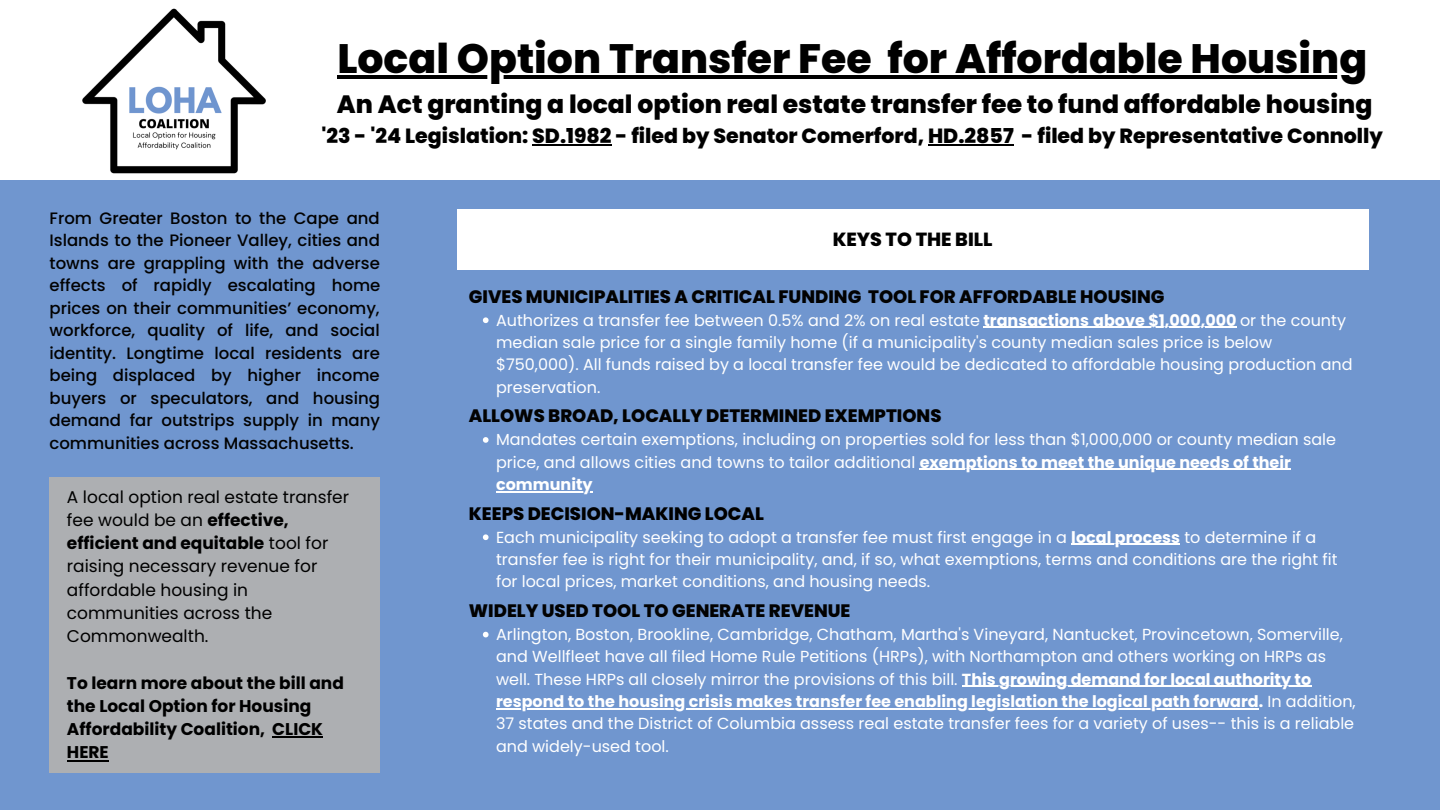
<style>
.page{position:relative;width:1440px;height:810px;background:#fff}
.page>*{position:absolute;margin:0;border:0;box-sizing:border-box;transform-origin:0 0}
.t1{font:800 41px "Poppins";color:#000}
.t2{font:800 25.1px "Poppins";color:#000}
.t3{font:800 20.5px "Poppins";color:#000}
.t4{font:800 19px "Poppins";color:#000}
.t5{font:800 18px "Poppins";color:#020202}
.t6{font:800 18px "Poppins";color:#000}
.t7{font:17px/23.2px "Poppins";color:#000}
.t8{font:700 17px/23.2px "Poppins";color:#000}
.t9{font:500 16.5px/22.5px "Poppins";color:#020202;text-align:justify}
.t10{font:16px/22.3px "Poppins";color:#fff}
.s1{font-weight:700}
</style>
<div class="page">
<img style="left:82px;top:8px;width:184px;height:166px">
<div style="left:0;top:181px;width:1440px;height:629px;background:#7096cf"></div>
<div style="left:50px;top:477px;width:330px;height:296px;background:#adafb2"></div>
<div style="left:457px;top:209px;width:911px;height:61px;background:#fff"></div>
<hr style="left:337px;top:75px;width:535px;height:4px;background:#000">
<hr style="left:872px;top:75px;width:16px;height:4px;background:#000">
<hr style="left:888px;top:75px;width:479px;height:4px;background:#000">
<hr style="left:532px;top:144px;width:80px;height:2px;background:#000">
<hr style="left:928px;top:144px;width:86px;height:2px;background:#000">
<hr style="left:272px;top:737px;width:51px;height:1px;background:#000">
<hr style="left:67px;top:760px;width:42px;height:1px;background:#000">
<svg style="left:483px;top:317px;width:6px;height:6px"></svg>
<hr style="left:983px;top:327px;width:106px;height:1px;background:#fff">
<hr style="left:1093px;top:327px;width:144px;height:1px;background:#fff">
<svg style="left:483px;top:437px;width:6px;height:6px"></svg>
<hr style="left:920px;top:469px;width:371px;height:1px;background:#fff">
<hr style="left:496px;top:491px;width:97px;height:1px;background:#fff">
<svg style="left:483px;top:534px;width:6px;height:6px"></svg>
<hr style="left:1071px;top:544px;width:109px;height:1px;background:#fff">
<svg style="left:483px;top:632px;width:6px;height:5px"></svg>
<hr style="left:962px;top:686px;width:349px;height:1px;background:#fff">
<hr style="left:496px;top:708px;width:763px;height:1px;background:#fff">
<h1 class="t1" style="left:337px;top:30px;width:1031px">Local Option Transfer Fee for Affordable Housing</h1>
<h2 class="t2" style="left:337px;top:86px;width:1037px">An Act granting a local option real estate transfer fee to fund affordable housing</h2>
<p class="t3" style="left:322px;top:121px;width:1063px">'23 - '24 Legislation: SD.1982 - filed by Senator Comerford, HD.2857 - filed by Representative Connolly</p>
<p class="t9" style="left:50px;top:207px;width:332px">From Greater Boston to the Cape and Islands to the Pioneer Valley, cities and towns are grappling with the adverse effects of rapidly escalating home prices on their communities’ economy, workforce, quality of life, and social identity. Longtime local residents are being displaced by higher income buyers or speculators, and housing demand far outstrips supply in many communities across Massachusetts.</p>
<p class="t7" style="left:67px;top:485px;width:284px">A local option real estate transfer fee would be an <span class="s1">effective, efficient and equitable</span> tool for raising necessary revenue for affordable housing in communities across the<br>Commonwealth.</p>
<p class="t8" style="left:67px;top:671px;width:278px">To learn more about the bill and the Local Option for Housing<br>Affordability Coalition, CLICK<br>HERE</p>
<p class="t4" style="left:833px;top:226px;width:161px">KEYS TO THE BILL</p>
<p class="t5" style="left:469px;top:284px;width:697px">GIVES MUNICIPALITIES A CRITICAL FUNDING TOOL FOR AFFORDABLE HOUSING</p>
<p class="t10" style="left:496px;top:309px;width:858px">Authorizes a transfer fee between 0.5% and 2% on real estate <span class="s1">transactions above $1,000,000</span> or the county median sale price for a single family home (if a municipality's county median sales price is below $750,000). All funds raised by a local transfer fee would be dedicated to affordable housing production and preservation.</p>
<p class="t10" style="left:496px;top:429px;width:842px">Mandates certain exemptions, including on properties sold for less than $1,000,000 or county median sale price, and allows cities and towns to tailor additional <span class="s1">exemptions to meet the unique needs of their community</span></p>
<p class="t10" style="left:496px;top:526px;width:843px">Each municipality seeking to adopt a transfer fee must first engage in a <span class="s1">local process</span> to determine if a transfer fee is right for their municipality, and, if so, what exemptions, terms and conditions are the right fit for local prices, market conditions, and housing needs.</p>
<p class="t10" style="left:496px;top:623px;width:861px">Arlington, Boston, Brookline, Cambridge, Chatham, Martha's Vineyard, Nantucket, Provincetown, Somerville, and Wellfleet have all filed Home Rule Petitions (HRPs), with Northampton and others working on HRPs as well. These HRPs all closely mirror the provisions of this bill. <span class="s1">This growing demand for local authority to respond to the housing crisis makes transfer fee enabling legislation the logical path forward.</span> In addition, 37 states and the District of Columbia assess real estate transfer fees for a variety of uses-- this is a reliable and widely-used tool.</p>
<p class="t5" style="left:469px;top:404px;width:474px">ALLOWS BROAD, LOCALLY DETERMINED EXEMPTIONS</p>
<p class="t6" style="left:469px;top:501px;width:297px">KEEPS DECISION-MAKING LOCAL</p>
<p class="t5" style="left:469px;top:598px;width:383px">WIDELY USED TOOL TO GENERATE REVENUE</p>
</div>
